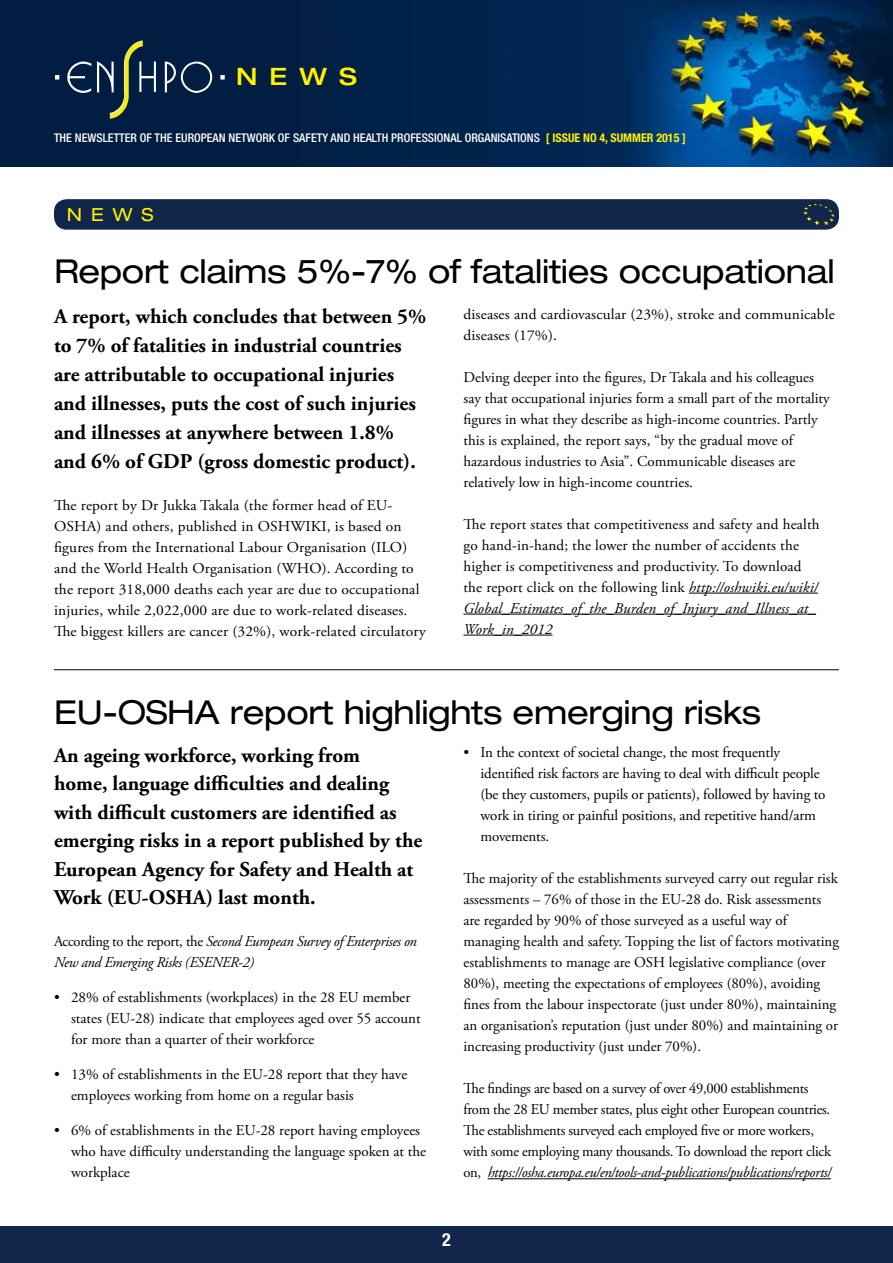
<style>
.page{position:relative;width:893px;height:1263px;background:#fff}
.page>*{position:absolute;margin:0;border:0;box-sizing:border-box;transform-origin:0 0}
.t1{font:expanded 33px "Helvetica Neue";letter-spacing:-.01em;color:#000}
.t2{font:500 expanded 24px "Helvetica Neue";color:#fff200}
.t3{font:700 21px/28.5px "Adobe Garamond Pro";color:#000}
.t4{font:expanded 18px "Helvetica Neue";color:#fff200}
.t5{font:700 condensed 18px "Helvetica Neue";color:#fff}
.t6{font:15px/21px "Adobe Garamond Pro";color:#000}
.t7{font:15px/21px "Adobe Garamond Pro";letter-spacing:-.02em;color:#000}
.t8{font:italic 15px/21px "Adobe Garamond Pro";letter-spacing:-.02em;color:#000}
.t9{font:500 condensed 12px "Helvetica Neue";color:#fff}
.s1{font-weight:700;color:#fff200}
.s2{font-style:italic}
.s3{font-style:normal}
</style>
<div class="page">
<img style="left:0;top:0;width:893px;height:167px">
<img style="left:55px;top:41px;width:170px;height:78px">
<div style="left:0;top:1226px;width:893px;height:37px;background:#12254a"></div>
<div style="left:54px;top:199px;width:785px;height:31px;background:#12254a;border-radius:13px"></div>
<hr style="left:488px;top:1178px;width:343px;height:1px;background:#000">
<hr style="left:54px;top:669px;width:785px;height:1px;background:#000">
<svg style="left:803px;top:204px;width:32px;height:21px"></svg>
<hr style="left:689px;top:593px;width:129px;height:1px;background:#000">
<hr style="left:463px;top:614px;width:353px;height:1px;background:#000">
<hr style="left:463px;top:635px;width:89px;height:1px;background:#000">
<h2 class="t2" style="left:236px;top:62px;width:122px">NEWS</h2>
<p class="t9" style="left:54px;top:131px;width:634px">THE NEWSLETTER OF THE EUROPEAN NETWORK OF SAFETY AND HEALTH PROFESSIONAL ORGANISATIONS <span class="s1">[ ISSUE NO 4, SUMMER 2015 ]</span></p>
<p class="t4" style="left:67px;top:203px;width:88px">NEWS</p>
<h1 class="t1" style="left:54px;top:252px;width:782px">Report claims 5%-7% of fatalities occupational</h1>
<p class="t3" style="left:54px;top:302px;width:374px;line-height:29px">A report, which concludes that between 5% to 7% of fatalities in industrial countries are attributable to occupational injuries and illnesses, puts the cost of such injuries and illnesses at anywhere between 1.8% and 6% of GDP (gross domestic product).</p>
<p class="t6" style="left:54px;top:495px;width:373px">The report by Dr Jukka Takala (the former head of EU-OSHA) and others, published in OSHWIKI, is based on figures from the International Labour Organisation (ILO) and the World Health Organisation (WHO). According to the report 318,000 deaths each year are due to occupational injuries, while 2,022,000 are due to work-related diseases.<br>The biggest killers are cancer (32%), work-related circulatory</p>
<p class="t6" style="left:463px;top:304px;width:373px">diseases and cardiovascular (23%), stroke and communicable diseases (17%).</p>
<p class="t6" style="left:463px;top:367px;width:368px">Delving deeper into the figures, Dr Takala and his colleagues say that occupational injuries form a small part of the mortality figures in what they describe as high-income countries. Partly this is explained, the report says, “by the gradual move of hazardous industries to Asia”. Communicable diseases are relatively low in high-income countries.</p>
<p class="t6" style="left:463px;top:514px;width:358px">The report states that competitiveness and safety and health go hand-in-hand; the lower the number of accidents the higher is competitiveness and productivity. To download the report click on the following link <span class="s2">http://oshwiki.eu/wiki/ Global_Estimates_of_the_Burden_of_Injury_and_Illness_at_ Work_in_2012</span></p>
<h1 class="t1" style="left:54px;top:692px;width:709px">EU-OSHA report highlights emerging risks</h1>
<h3 class="t3" style="left:54px;top:741px;width:370px">An ageing workforce, working from<br>home, language difficulties and dealing with difficult customers are identified as emerging risks in a report published by the European Agency for Safety and Health at Work (EU-OSHA) last month.</h3>
<p class="t8" style="left:54px;top:931px;width:364px"><span class="s3">According to the report, the</span> Second European Survey of Enterprises on<br>New and Emerging Risks (ESENER-2)</p>
<p class="t6" style="left:71px;top:987px;width:351px;text-indent:-17px">• 28% of establishments (workplaces) in the 28 EU member states (EU-28) indicate that employees aged over 55 account for more than a quarter of their workforce</p>
<p class="t6" style="left:71px;top:1064px;width:338px;text-indent:-17px">• 13% of establishments in the EU-28 report that they have employees working from home on a regular basis</p>
<p class="t6" style="left:71px;top:1120px;width:357px;text-indent:-17px">• 6% of establishments in the EU-28 report having employees who have difficulty understanding the language spoken at the workplace</p>
<p class="t6" style="left:480px;top:742px;width:347px;text-indent:-17px">• In the context of societal change, the most frequently identified risk factors are having to deal with difficult people (be they customers, pupils or patients), followed by having to work in tiring or painful positions, and repetitive hand/arm movements.</p>
<p class="t6" style="left:463px;top:868px;width:377px">The majority of the establishments surveyed carry out regular risk assessments – 76% of those in the EU-28 do. Risk assessments are regarded by 90% of those surveyed as a useful way of managing health and safety. Topping the list of factors motivating establishments to manage are OSH legislative compliance (over 80%), meeting the expectations of employees (80%), avoiding fines from the labour inspectorate (just under 80%), maintaining an organisation’s reputation (just under 80%) and maintaining or increasing productivity (just under 70%).</p>
<p class="t7" style="left:463px;top:1078px;width:369px">The findings are based on a survey of over 49,000 establishments from the 28 EU member states, plus eight other European countries.<br>The establishments surveyed each employed five or more workers, with some employing many thousands. To download the report click on, <span class="s2">https://osha.europa.eu/en/tools-and-publications/publications/reports/</span></p>
<p class="t5" style="left:442px;top:1229px;width:10px">2</p>
</div>
